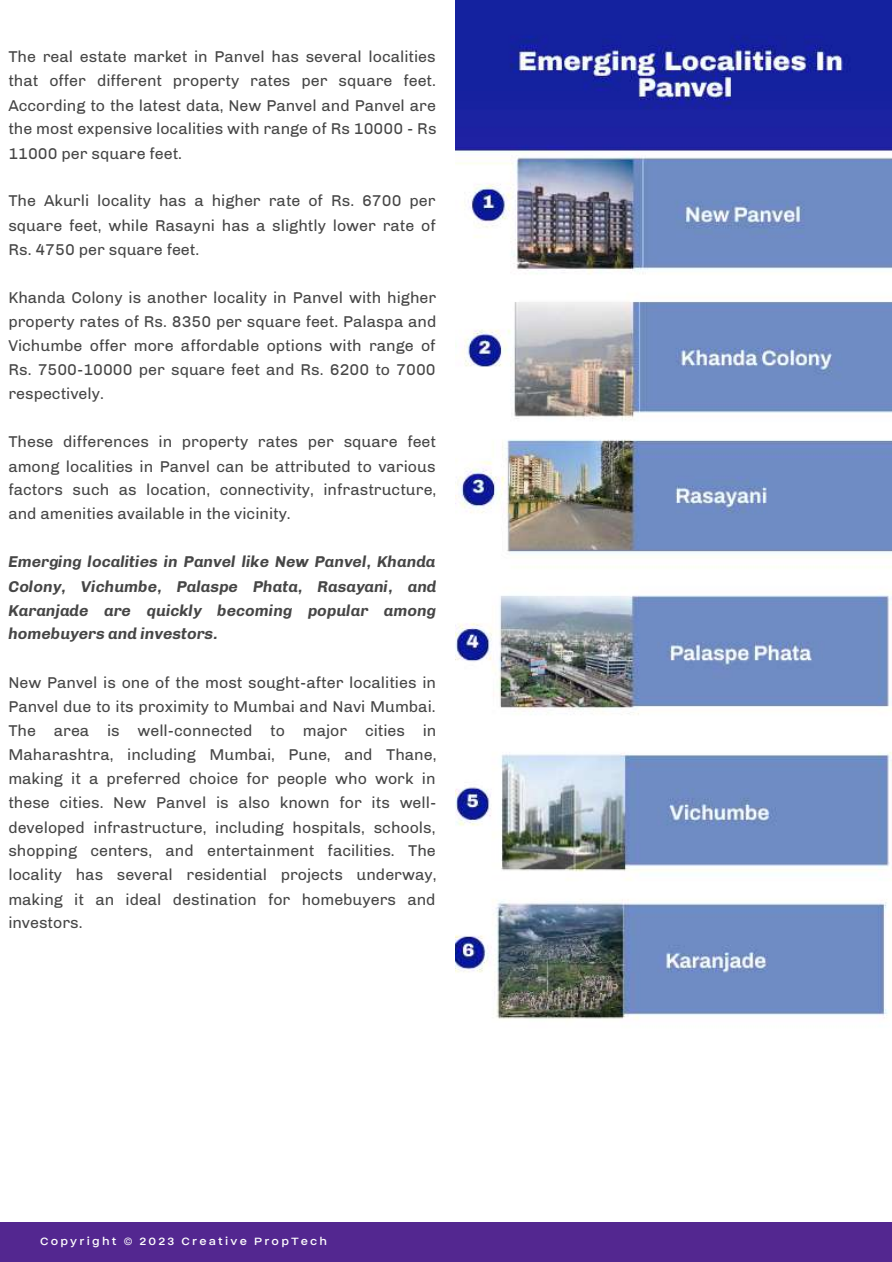
<style>
.page{position:relative;width:892px;height:1262px;background:#fff}
.page>*{position:absolute;margin:0;border:0;box-sizing:border-box;transform-origin:0 0}
.t1{font:16.05px/24.1px "Chivo";color:#464646;text-align:justify}
.t2{font:italic 700 16.05px/24px "Chivo";color:#464646;text-align:justify}
.t3{font:13.5px "Helmet Neue";letter-spacing:.165em;color:#fff}
</style>
<div class="page">
<img style="left:456px;top:0;width:436px;height:1019px">
<div style="left:0;top:1231px;width:892px;height:30px;background:#532790"></div>
<div style="left:0;top:1222px;width:892px;height:38px;background:#532790"></div>
<p class="t1" style="left:8px;top:45px;width:430px">The real estate market in Panvel has several localities that offer different property rates per square feet.<br>According to the latest data, New Panvel and Panvel are the most expensive localities with range of Rs 10000 - Rs 11000 per square feet.</p>
<p class="t1" style="left:8px;top:189px;width:429px">The Akurli locality has a higher rate of Rs. 6700 per square feet, while Rasayni has a slightly lower rate of Rs. 4750 per square feet.</p>
<p class="t1" style="left:8px;top:285px;width:430px;line-height:23.9px">Khanda Colony is another locality in Panvel with higher property rates of Rs. 8350 per square feet. Palaspa and Vichumbe offer more affordable options with range of Rs. 7500-10000 per square feet and Rs. 6200 to 7000 respectively.</p>
<p class="t1" style="left:8px;top:429px;width:430px">These differences in property rates per square feet among localities in Panvel can be attributed to various factors such as location, connectivity, infrastructure, and amenities available in the vicinity.</p>
<p class="t2" style="left:8px;top:550px;width:430px">Emerging localities in Panvel like New Panvel, Khanda Colony, Vichumbe, Palaspe Phata, Rasayani, and Karanjade are quickly becoming popular among homebuyers and investors.</p>
<p class="t1" style="left:8px;top:670px;width:430px">New Panvel is one of the most sought-after localities in Panvel due to its proximity to Mumbai and Navi Mumbai.<br>The area is well-connected to major cities in Maharashtra, including Mumbai, Pune, and Thane, making it a preferred choice for people who work in these cities. New Panvel is also known for its well&shy;developed infrastructure, including hospitals, schools, shopping centers, and entertainment facilities. The locality has several residential projects underway, making it an ideal destination for homebuyers and investors.</p>
<p class="t3" style="left:40px;top:1233px;width:289px">Copyright © 2023 Creative PropTech</p>
</div>
